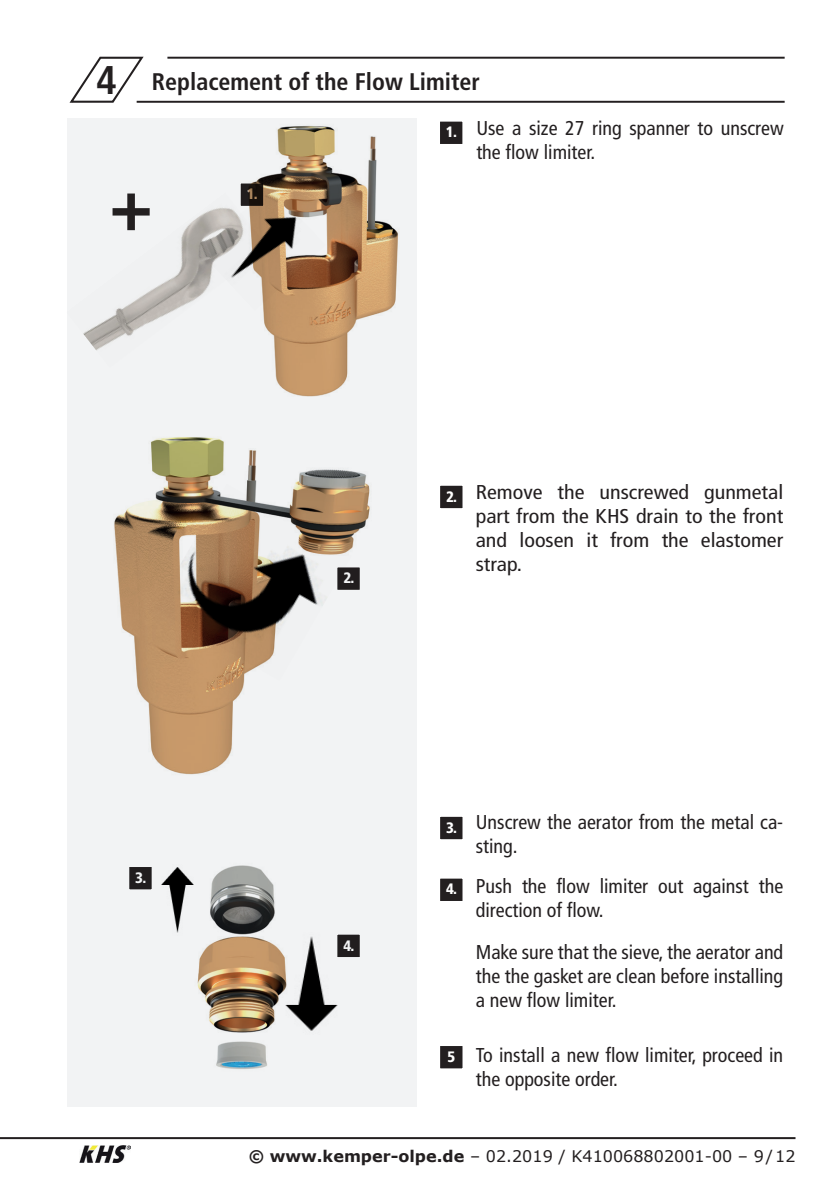
<style>
.page{position:relative;width:840px;height:1191px;background:#fff}
.page>*{position:absolute;margin:0;border:0;box-sizing:border-box;transform-origin:0 0}
.t1{font:700 56.6px "Verdana";color:#231f20}
.Nummerierung_Montage{font:700 condensed 40px "Frutiger LT Com";color:#231f20}
.Headline{font:700 condensed 24px "Frutiger LT Com";color:#231f20}
.Copytext{font:condensed 20px/24px "Frutiger LT Com";color:#231f20}
.Copytext-2{font:condensed 20px/24px "Frutiger LT Com";color:#231f20;text-align:justify;scale:1.1 1}
.t2{font:16px "Verdana";color:#231f20}
.t3{font:900 condensed 15px "Frutiger LT Com";color:#fff}
.s1{font-weight:700}
</style>
<div class="page">
<hr style="left:0;top:1137px;width:795px;height:2px;background:#231f20">
<img style="left:80px;top:1145px;width:51px;height:17px">
<svg style="left:69px;top:56px;width:76px;height:47px"></svg>
<hr style="left:137px;top:101px;width:647px;height:2px;background:#231f20">
<hr style="left:167px;top:57px;width:617px;height:2px;background:#231f20">
<div style="left:438px;top:120px;width:25px;height:25px;background:#231f20"></div>
<div style="left:437px;top:119px;width:28px;height:28px;border:3px solid #fff"></div>
<div style="left:438px;top:484px;width:25px;height:25px;background:#231f20"></div>
<div style="left:437px;top:483px;width:28px;height:28px;border:3px solid #fff"></div>
<div style="left:68px;top:763px;width:349px;height:343px;background:#f2f3f4"></div>
<img style="left:298px;top:936px;width:40px;height:95px">
<img style="left:197px;top:865px;width:101px;height:204px">
<div style="left:68px;top:119px;width:349px;height:671px;background:#f2f3f4"></div>
<img style="left:114px;top:437px;width:256px;height:338px">
<img style="left:154px;top:484px;width:197px;height:197px">
<img style="left:257px;top:125px;width:142px;height:272px">
<img style="left:67px;top:193px;width:201px;height:175px">
<img style="left:200px;top:186px;width:125px;height:125px">
<svg style="left:241px;top:184px;width:21px;height:21px"></svg>
<div style="left:237px;top:180px;width:29px;height:29px;border:3px solid #fff"></div>
<div style="left:336px;top:566px;width:25px;height:25px;background:#231f20"></div>
<div style="left:334px;top:564px;width:28px;height:29px;border:3px solid #fff"></div>
<img style="left:161px;top:865px;width:48px;height:70px">
<div style="left:128px;top:865px;width:25px;height:26px;background:#231f20"></div>
<div style="left:126px;top:864px;width:28px;height:28px;border:3px solid #fff"></div>
<div style="left:336px;top:933px;width:25px;height:25px;background:#231f20"></div>
<div style="left:334px;top:931px;width:28px;height:29px;border:3px solid #fff"></div>
<div style="left:438px;top:877px;width:25px;height:25px;background:#231f20"></div>
<div style="left:437px;top:875px;width:28px;height:29px;border:3px solid #fff"></div>
<div style="left:438px;top:815px;width:25px;height:25px;background:#231f20"></div>
<div style="left:437px;top:814px;width:28px;height:28px;border:3px solid #fff"></div>
<div style="left:438px;top:1044px;width:25px;height:25px;background:#231f20"></div>
<div style="left:437px;top:1043px;width:28px;height:28px;border:3px solid #fff"></div>
<p class="Nummerierung_Montage" style="left:96px;top:55px;width:22px">4</p>
<p class="Headline" style="left:152px;top:67px;width:329px">Replacement of the Flow Limiter</p>
<p class="t3" style="left:445px;top:123px;width:13px">1.</p>
<p class="Copytext" style="left:476px;top:116px;width:309px">Use a size 27 ring spanner to unscrew the flow limiter.</p>
<p class="t1" style="left:106px;top:169px;width:51px">+</p>
<p class="t3" style="left:246px;top:185px;width:13px">1.</p>
<p class="t3" style="left:135px;top:868px;width:13px">3.</p>
<p class="t3" style="left:343px;top:569px;width:13px">2.</p>
<p class="t3" style="left:343px;top:936px;width:13px">4.</p>
<p class="t3" style="left:446px;top:487px;width:13px">2.</p>
<p class="Copytext-2" style="left:475px;top:480px;width:281px">Remove the unscrewed gunmetal part from the KHS drain to the front and loosen it from the elastomer strap.</p>
<p class="t3" style="left:446px;top:818px;width:13px">3.</p>
<p class="t3" style="left:446px;top:880px;width:13px">4.</p>
<p class="t3" style="left:447px;top:1047px;width:9px">5</p>
<p class="Copytext" style="left:475px;top:809px;width:309px">Unscrew the aerator from the metal ca&shy;sting.</p>
<p class="Copytext" style="left:475px;top:874px;width:309px">Push the flow limiter out against the direction of flow.</p>
<p class="Copytext" style="left:475px;top:940px;width:309px;text-align:justify">Make sure that the sieve, the aerator and the the gasket are clean before installing a new flow limiter.</p>
<p class="Copytext" style="left:475px;top:1043px;width:309px">To install a new flow limiter, proceed in the opposite order.</p>
<p class="t2" style="left:248px;top:1144px;width:548px"><span class="s1">© www.kemper-olpe.de</span> – 02.2019 / K410068802001-00 – 9/12</p>
</div>
